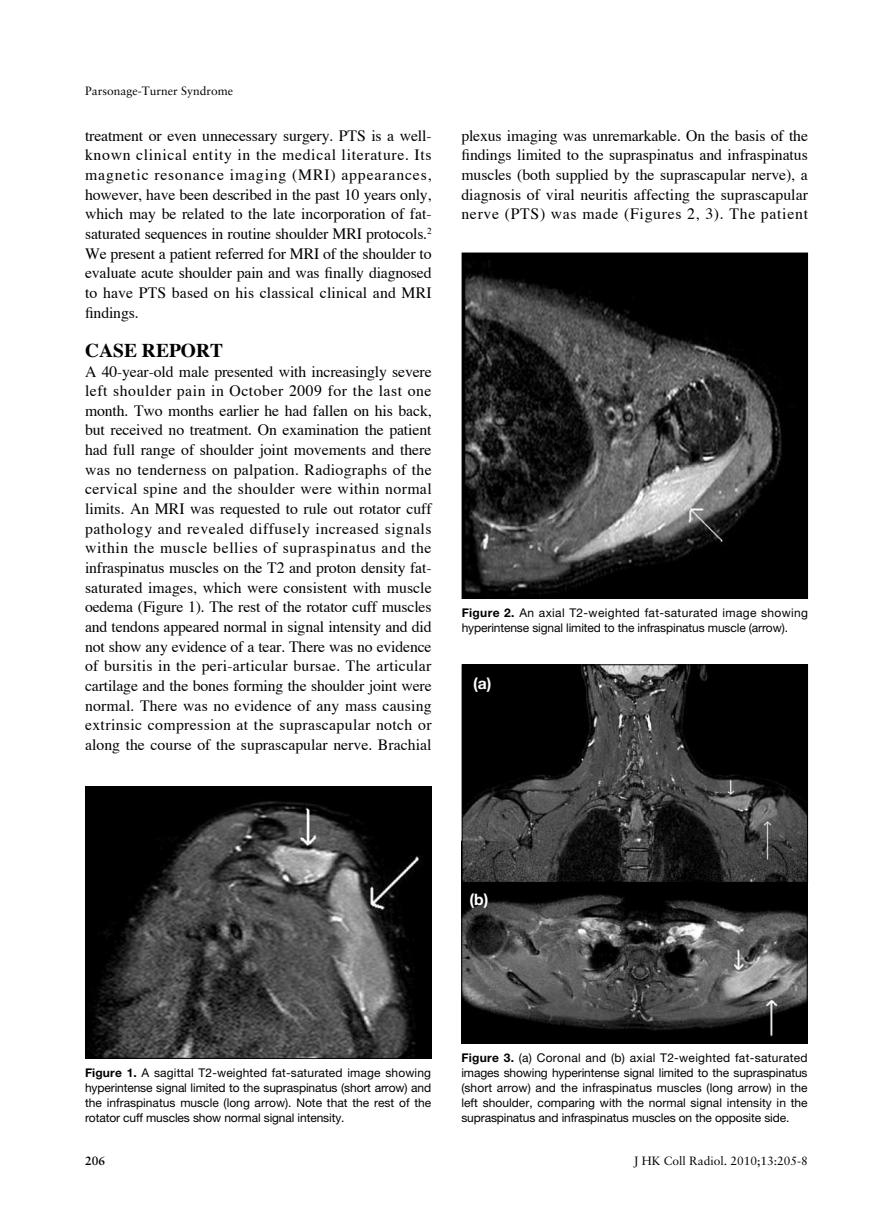
<style>
.page{position:relative;width:893px;height:1229px;background:#fff}
.page>*{position:absolute;margin:0;border:0;box-sizing:border-box;transform-origin:0 0}
.t1{font:700 19.5px "Times";color:#000}
.t2{font:15.75px/19.6px "Times";letter-spacing:.005em;color:#000;text-align:justify}
.t3{font:700 15.75px "Helvetica Neue";color:#fff}
.t4{font:12px/15px "Helvetica Neue";letter-spacing:-.01em;color:#000;text-align:justify}
.t5{font:12px "Sabon";color:#000}
.t6{font:700 12px "Sabon";color:#000}
.s1{font-weight:700}
</style>
<div class="page">
<img style="left:464px;top:255px;width:342px;height:342px">
<div style="left:462px;top:253px;width:346px;height:346px;border:1px solid #000"></div>
<img style="left:87px;top:788px;width:343px;height:269px">
<div style="left:85px;top:786px;width:347px;height:273px;border:1px solid #000"></div>
<img style="left:463px;top:883px;width:343px;height:159px">
<img style="left:464px;top:666px;width:342px;height:215px">
<div style="left:462px;top:664px;width:346px;height:219px;border:1px solid #000"></div>
<p class="t5" style="left:85px;top:84px;width:150px">Parsonage-Turner Syndrome</p>
<p class="t2" style="left:85px;top:124px;width:348px">treatment or even unnecessary surgery. PTS is a well&shy;known clinical entity in the medical literature. Its magnetic resonance imaging (MRI) appearances, however, have been described in the past 10 years only, which may be related to the late incorporation of fat&shy;saturated sequences in routine shoulder MRI protocols.<sup>2<br></sup>We present a patient referred for MRI of the shoulder to evaluate acute shoulder pain and was finally diagnosed to have PTS based on his classical clinical and MRI findings.</p>
<p class="t1" style="left:85px;top:332px;width:140px">CASE REPORT</p>
<p class="t2" style="left:85px;top:360px;width:348px">A 40-year-old male presented with increasingly severe left shoulder pain in October 2009 for the last one month. Two months earlier he had fallen on his back, but received no treatment. On examination the patient had full range of shoulder joint movements and there was no tenderness on palpation. Radiographs of the cervical spine and the shoulder were within normal limits. An MRI was requested to rule out rotator cuff pathology and revealed diffusely increased signals within the muscle bellies of supraspinatus and the infraspinatus muscles on the T2 and proton density fat&shy;saturated images, which were consistent with muscle oedema (Figure 1). The rest of the rotator cuff muscles and tendons appeared normal in signal intensity and did not show any evidence of a tear. There was no evidence of bursitis in the peri-articular bursae. The articular cartilage and the bones forming the shoulder joint were normal. There was no evidence of any mass causing extrinsic compression at the suprascapular notch or along the course of the suprascapular nerve. Brachial</p>
<p class="t2" style="left:461px;top:124px;width:348px">plexus imaging was unremarkable. On the basis of the findings limited to the supraspinatus and infraspinatus muscles (both supplied by the suprascapular nerve), a diagnosis of viral neuritis affecting the suprascapular nerve (PTS) was made (Figures 2, 3). The patient</p>
<p class="t4" style="left:462px;top:605px;width:348px"><span class="s1">Figure 2.</span> An axial T2-weighted fat-saturated image showing hyperintense signal limited to the infraspinatus muscle (arrow).</p>
<p class="t3" style="left:473px;top:674px;width:20px">(a)</p>
<p class="t3" style="left:469px;top:889px;width:20px">(b)</p>
<p class="t4" style="left:85px;top:1065px;width:348px"><span class="s1">Figure 1.</span> A sagittal T2-weighted fat-saturated image showing hyperintense signal limited to the supraspinatus (short arrow) and the infraspinatus muscle (long arrow). Note that the rest of the rotator cuff muscles show normal signal intensity.</p>
<p class="t4" style="left:461px;top:1050px;width:348px"><span class="s1">Figure 3.</span> (a) Coronal and (b) axial T2-weighted fat-saturated images showing hyperintense signal limited to the supraspinatus (short arrow) and the infraspinatus muscles (long arrow) in the left shoulder, comparing with the normal signal intensity in the supraspinatus and infraspinatus muscles on the opposite side.</p>
<p class="t6" style="left:85px;top:1153px;width:22px">206</p>
<p class="t5" style="left:634px;top:1153px;width:176px">J HK Coll Radiol. 2010;13:205-8</p>
</div>
